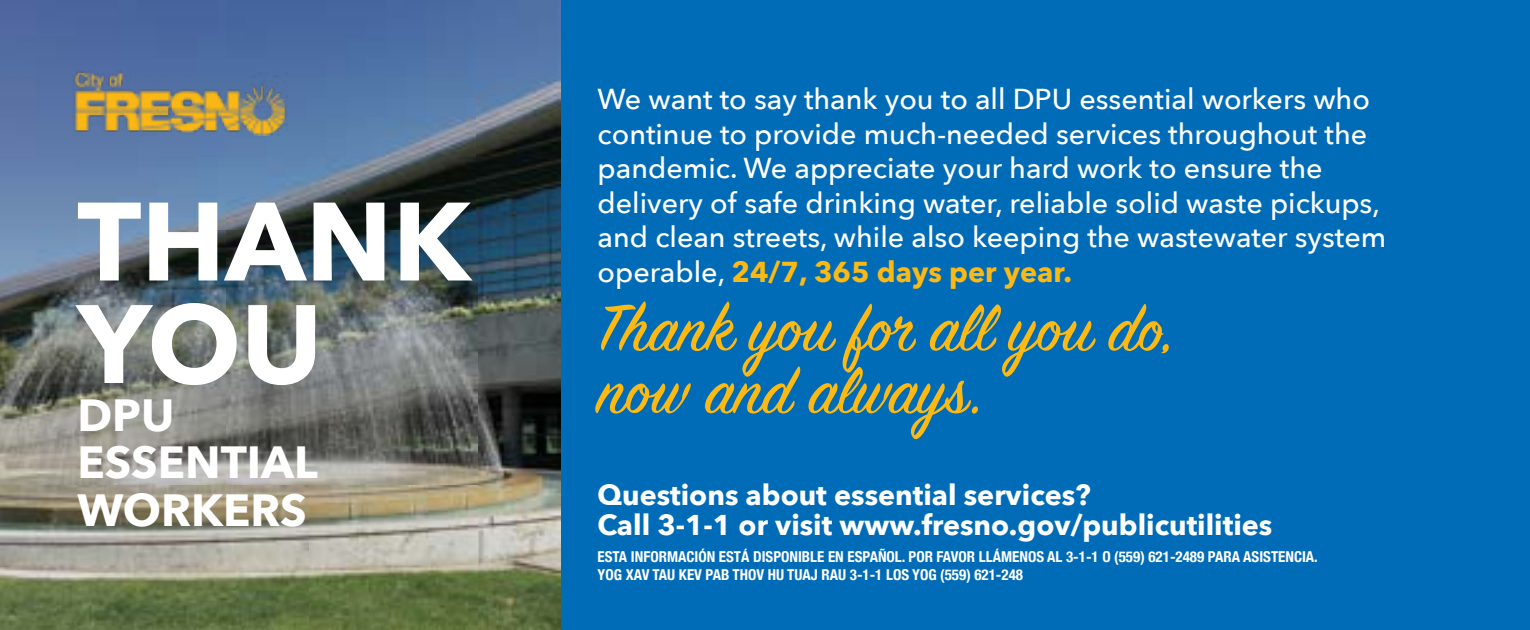
<style>
.page{position:relative;width:1530px;height:630px;background:#006cb7}
.page>*{position:absolute;margin:0;border:0;box-sizing:border-box;transform-origin:0 0}
.Main_Header_Side_02{font:700 110px "Avenir Next";color:#fff}
.Main_Tagline_Side_02{font:73.25px/62.5px "Sign Painter House Script";color:#fdb913}
.Main_Header_Side_02-2{font:700 45px "Avenir Next";color:#fff}
.Main_Paragraph_Side{font:500 28.75px/34.5px "Avenir Next";color:#fff}
.CTA_Paragraph_Side_0{font:700 28.5px "Avenir Next";color:#fff}
.Disclaimer_Side_02{font:700 condensed 15px/18px "Helvetica Neue";color:#fff}
.s1{font-weight:700;color:#fdb913}
</style>
<div class="page">
<img style="left:0;top:0;width:561px;height:630px">
<img style="left:72px;top:70px;width:216px;height:65px">
<p class="Main_Header_Side_02" style="left:77px;top:147px;width:395px">THANK</p>
<p class="Main_Header_Side_02" style="left:77px;top:249px;width:246px">YOU</p>
<p class="Main_Header_Side_02-2" style="left:77px;top:376px;width:98px">DPU</p>
<p class="Main_Header_Side_02-2" style="left:77px;top:423px;width:242px">ESSENTIAL</p>
<p class="Main_Header_Side_02-2" style="left:77px;top:471px;width:231px">WORKERS</p>
<p class="Main_Paragraph_Side" style="left:598px;top:81px;width:790px">We want to say thank you to all DPU essential workers who continue to provide much-needed services throughout the pandemic. We appreciate your hard work to ensure the delivery of safe drinking water, reliable solid waste pickups, and clean streets, while also keeping the wastewater system operable, <span class="s1">24/7, 365 days per year.</span></p>
<h1 class="Main_Tagline_Side_02" style="left:598px;top:303px;width:579px">Thank you for all you do, now and always.</h1>
<p class="CTA_Paragraph_Side_0" style="left:598px;top:470px;width:495px">Questions about essential services?</p>
<p class="CTA_Paragraph_Side_0" style="left:598px;top:500px;width:676px">Call 3-1-1 or visit www.fresno.gov/publicutilities</p>
<p class="Disclaimer_Side_02" style="left:598px;top:546px;width:722px">ESTA INFORMACIÓN ESTÁ DISPONIBLE EN ESPAÑOL. POR FAVOR LLÁMENOS AL 3-1-1 O (559) 621-2489 PARA ASISTENCIA.<br>YOG XAV TAU KEV PAB THOV HU TUAJ RAU 3-1-1 LOS YOG (559) 621-248</p>
</div>
